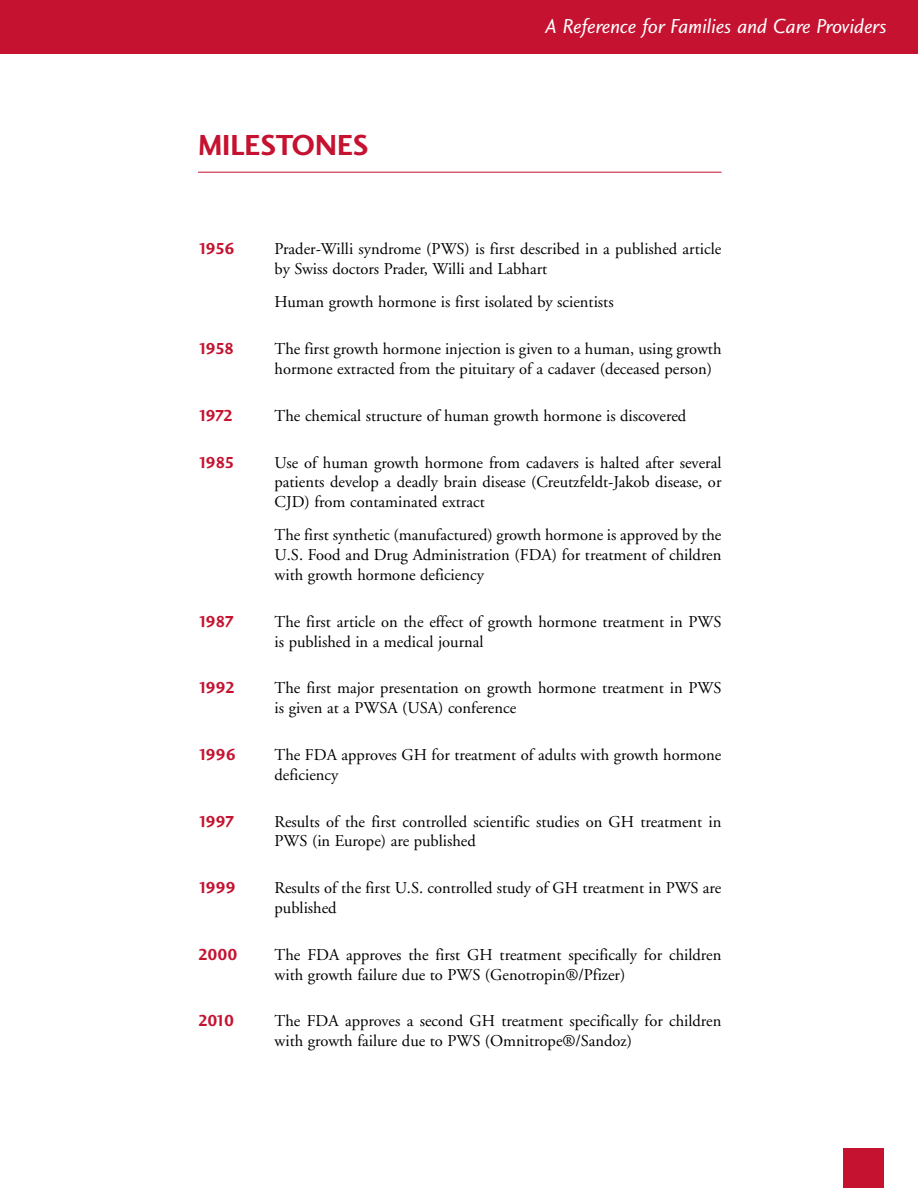
<style>
.page{position:relative;width:918px;height:1188px;background:#fff}
.page>*{position:absolute;margin:0;border:0;box-sizing:border-box;transform-origin:0 0}
.t1{font:30px "Charlotte Sans Bold Plain";color:#c41230}
.t2{font:21px "Charlotte Sans Book Italic Plain";color:#fff}
.t3{font:16.5px/19.8px "Adobe Garamond";color:#000}
.t4{font:16.5px "Charlotte Sans Bold Plain";letter-spacing:-.06em;color:#c41230}
</style>
<div class="page">
<div style="left:0;top:0;width:918px;height:54px;background:#c41230"></div>
<div style="left:844px;top:1148px;width:40px;height:40px;background:#c41230"></div>
<hr style="left:198px;top:172px;width:524px;height:1px;background:#c41230">
<h1 class="t1" style="left:198px;top:127px;width:172px">MILESTONES</h1>
<p class="t2" style="left:546px;top:13px;width:342px">A Reference for Families and Care Providers</p>
<p class="t4" style="left:198px;top:239px;width:38px">1956</p>
<p class="t3" style="left:275px;top:240px;width:448px">Prader-Willi syndrome (PWS) is first described in a published article by Swiss doctors Prader, Willi and Labhart</p>
<p class="t3" style="left:275px;top:293px;width:341px">Human growth hormone is first isolated by scientists</p>
<p class="t4" style="left:198px;top:339px;width:38px">1958</p>
<p class="t3" style="left:275px;top:339px;width:448px">The first growth hormone injection is given to a human, using growth hormone extracted from the pituitary of a cadaver (deceased person)</p>
<p class="t4" style="left:198px;top:405px;width:37px">1972</p>
<p class="t3" style="left:275px;top:406px;width:413px">The chemical structure of human growth hormone is discovered</p>
<p class="t4" style="left:198px;top:452px;width:38px">1985</p>
<p class="t3" style="left:275px;top:453px;width:448px;text-align:justify">Use of human growth hormone from cadavers is halted after several patients develop a deadly brain disease (Creutzfeldt-Jakob disease, or CJD) from contaminated extract</p>
<p class="t3" style="left:275px;top:526px;width:448px;text-align:justify">The first synthetic (manufactured) growth hormone is approved by the U.S. Food and Drug Administration (FDA) for treatment of children with growth hormone deficiency</p>
<p class="t4" style="left:198px;top:612px;width:38px">1987</p>
<p class="t3" style="left:275px;top:612px;width:448px">The first article on the effect of growth hormone treatment in PWS is published in a medical journal</p>
<p class="t4" style="left:198px;top:678px;width:39px">1992</p>
<p class="t3" style="left:275px;top:679px;width:448px">The first major presentation on growth hormone treatment in PWS is given at a PWSA (USA) conference</p>
<p class="t4" style="left:198px;top:745px;width:39px">1996</p>
<p class="t3" style="left:275px;top:745px;width:448px">The FDA approves GH for treatment of adults with growth hormone deficiency</p>
<p class="t4" style="left:198px;top:811px;width:38px">1997</p>
<p class="t3" style="left:275px;top:812px;width:448px">Results of the first controlled scientific studies on GH treatment in<br>PWS (in Europe) are published</p>
<p class="t4" style="left:198px;top:878px;width:39px">1999</p>
<p class="t3" style="left:275px;top:879px;width:448px">Results of the first U.S. controlled study of GH treatment in PWS are published</p>
<p class="t4" style="left:198px;top:944px;width:41px">2000</p>
<p class="t3" style="left:275px;top:945px;width:448px">The FDA approves the first GH treatment specifically for children with growth failure due to PWS (Genotropin®/Pfizer)</p>
<p class="t4" style="left:198px;top:1011px;width:38px">2010</p>
<p class="t3" style="left:275px;top:1012px;width:448px">The FDA approves a second GH treatment specifically for children with growth failure due to PWS (Omnitrope®/Sandoz)</p>
</div>
